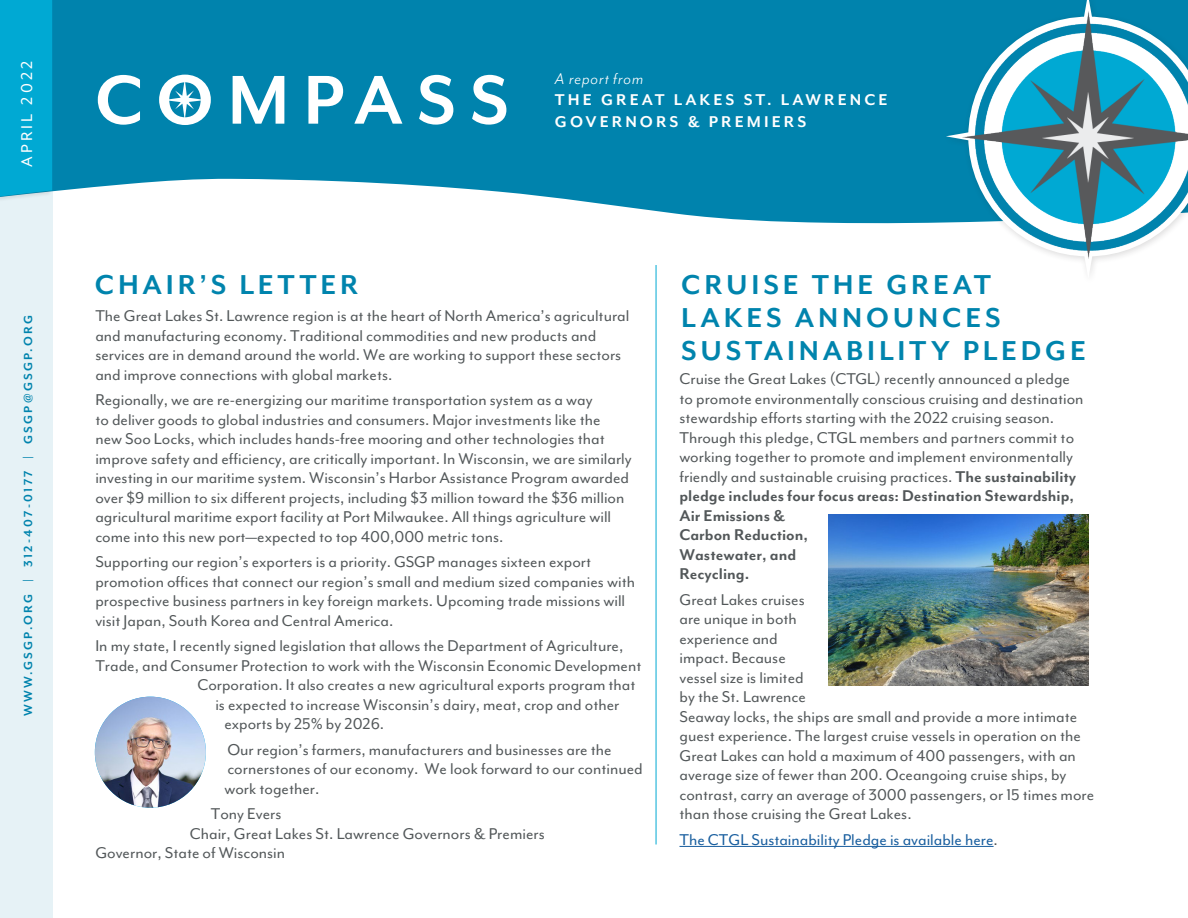
<style>
.page{position:relative;width:1188px;height:918px;background:#fff}
.page>*{position:absolute;margin:0;border:0;box-sizing:border-box;transform-origin:0 0}
.t1{font:700 79.5px "Mr Eaves Mod OT";letter-spacing:.17em;color:#fff}
.Heading{font:700 31.5px/33px "Mr Eaves Mod OT";letter-spacing:.12em;color:#0084ad}
.t2{font:18px/19.5px "Mr Eaves Mod OT";color:#525759}
.t3{font:18px "Mr Eaves Mod OT";color:#175d9e}
.t4{font:700 18px/21.6px "Mr Eaves Mod OT";letter-spacing:.17em;color:#fff}
.t5{font:italic 18px "Mr Eaves Mod OT";letter-spacing:.05em;color:#fff}
.t6{font:18px "Mr Eaves Mod OT";letter-spacing:.17em;color:#fff}
.t7{font:700 13.5px "Mr Eaves Mod OT";letter-spacing:.17em;color:#0083ad}
.s1{font-weight:700}
.s2{color:#525759}
</style>
<div class="page">
<div style="left:0;top:0;width:52px;height:918px;background:#e6f2f6"></div>
<svg style="left:52px;top:0;width:890px;height:224px;background:#1d91b6"></svg>
<div style="left:0;top:0;width:52px;height:202px;background:#231f20;opacity:.1"></div>
<div style="left:0;top:0;width:52px;height:196px;background:#00a9d3"></div>
<div style="left:942px;top:0;width:246px;height:285px;background:#231f20;opacity:.15"></div>
<svg style="left:946px;top:0;width:242px;height:279px;fill:#0083ad"></svg>
<img style="left:963px;top:12px;width:225px;height:246px">
<hr style="left:680px;top:846px;width:314px;height:1px;background:#175d9e">
<hr style="left:656px;top:265px;width:1px;height:579px;background:#00a9d3">
<img style="left:95px;top:697px;width:111px;height:111px;border-radius:56px">
<svg style="left:164px;top:79px;width:42px;height:41px;background:#2494b8"></svg>
<img style="left:829px;top:515px;width:259px;height:171px">
<p class="t6" style="left:17px;top:167px;width:107px;rotate:-90deg">APRIL 2022</p>
<p class="t7" style="left:21px;top:716px;width:403px;rotate:-90deg">WWW.GSGP.ORG | 312-407-0177 | GSGP@GSGP.ORG</p>
<h1 class="t1" style="left:95px;top:57px;width:416px">COMPASS</h1>
<p class="t5" style="left:555px;top:69px;width:90px">A report from</p>
<p class="t4" style="left:555px;top:90px;width:334px">THE GREAT LAKES ST. LAWRENCE<br>GOVERNORS &amp; PREMIERS</p>
<p class="Heading" style="left:95px;top:269px;width:265px">CHAIR’S LETTER</p>
<p class="t2" style="left:95px;top:306px;width:535px">The Great Lakes St. Lawrence region is at the heart of North America’s agricultural and manufacturing economy. Traditional commodities and new products and services are in demand around the world. We are working to support these sectors and improve connections with global markets.</p>
<p class="t2" style="left:95px;top:390px;width:538px">Regionally, we are re-energizing our maritime transportation system as a way<br>to deliver goods to global industries and consumers. Major investments like the new Soo Locks, which includes hands-free mooring and other technologies that improve safety and efficiency, are critically important. In Wisconsin, we are similarly investing in our maritime system. Wisconsin’s Harbor Assistance Program awarded over $9 million to six different projects, including $3 million toward the $36 million agricultural maritime export facility at Port Milwaukee. All things agriculture will come into this new port—expected to top 400,000 metric tons.</p>
<p class="t2" style="left:95px;top:552px;width:541px">Supporting our region’s exporters is a priority. GSGP manages sixteen export promotion offices that connect our region’s small and medium sized companies with prospective business partners in key foreign markets. Upcoming trade missions will visit Japan, South Korea and Central America.</p>
<p class="t2" style="left:95px;top:636px;width:529px">In my state, I recently signed legislation that allows the Department of Agriculture,</p>
<p class="t2" style="left:95px;top:656px;width:548px">Trade, and Consumer Protection to work with the Wisconsin Economic Development</p>
<p class="t2" style="left:197px;top:675px;width:440px">Corporation. It also creates a new agricultural exports program that</p>
<p class="t2" style="left:215px;top:695px;width:406px">is expected to increase Wisconsin’s dairy, meat, crop and other</p>
<p class="t2" style="left:224px;top:714px;width:161px">exports by 25% by 2026.</p>
<p class="t2" style="left:224px;top:740px;width:420px">Our region’s farmers, manufacturers and businesses are the cornerstones of our economy. We look forward to our continued work together.</p>
<p class="t2" style="left:211px;top:804px;width:72px">Tony Evers</p>
<p class="t2" style="left:190px;top:824px;width:356px">Chair, Great Lakes St. Lawrence Governors &amp; Premiers</p>
<p class="t2" style="left:95px;top:843px;width:191px">Governor, State of Wisconsin</p>
<p class="Heading" style="left:681px;top:269px;width:406px">CRUISE THE GREAT<br>LAKES ANNOUNCES<br>SUSTAINABILITY PLEDGE</p>
<p class="t2" style="left:680px;top:369px;width:406px">Cruise the Great Lakes (CTGL) recently announced a pledge to promote environmentally conscious cruising and destination stewardship efforts starting with the 2022 cruising season.<br>Through this pledge, CTGL members and partners commit to working together to promote and implement environmentally friendly and sustainable cruising practices. <span class="s1">The sustainability pledge includes four focus areas: Destination Stewardship, Air Emissions &amp;<br>Carbon Reduction,<br>Wastewater, and<br>Recycling.</span></p>
<p class="t2" style="left:680px;top:590px;width:416px">Great Lakes cruises<br>are unique in both<br>experience and<br>impact. Because<br>vessel size is limited<br>by the St. Lawrence<br>Seaway locks, the ships are small and provide a more intimate guest experience. The largest cruise vessels in operation on the Great Lakes can hold a maximum of 400 passengers, with an average size of fewer than 200. Oceangoing cruise ships, by contrast, carry an average of 3000 passengers, or 15 times more than those cruising the Great Lakes.</p>
<p class="t3" style="left:680px;top:830px;width:320px">The CTGL Sustainability Pledge is available here<span class="s2">.</span></p>
</div>
